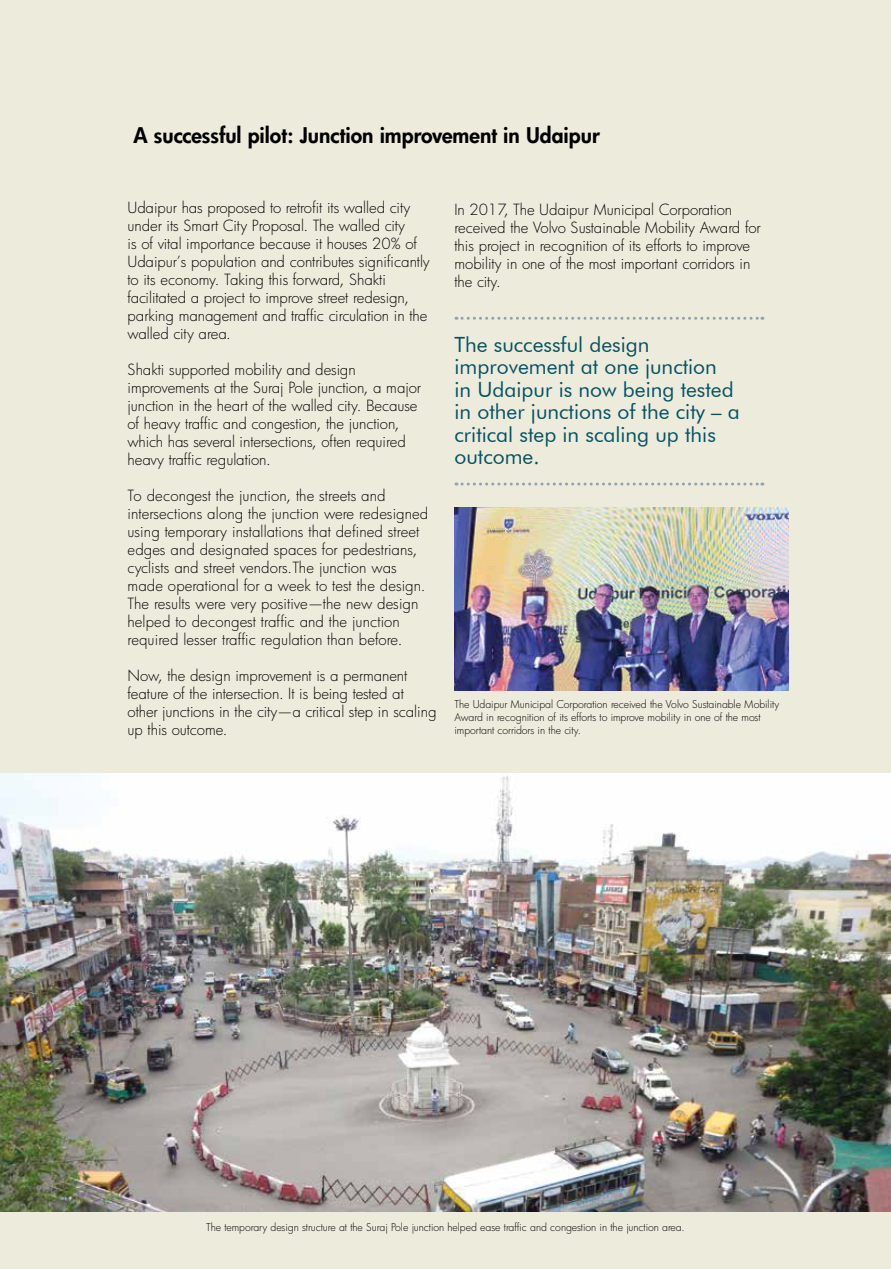
<style>
.page{position:relative;width:891px;height:1269px;background:#edebdc}
.page>*{position:absolute;margin:0;border:0;box-sizing:border-box;transform-origin:0 0}
.t1{font:21px/22.5px "Futura BT";color:#055262}
.t2{font:800 21px "Futura";color:#000}
.t3{font:300 15px/18px "Futura";color:#000}
.t4{font:300 10.5px/12.6px "Futura";letter-spacing:-.005em;color:#000}
</style>
<div class="page">
<img style="left:0;top:773px;width:891px;height:439px">
<img style="left:454px;top:507px;width:334px;height:183px">
<svg style="left:456px;top:317px;width:307px;height:3px"></svg>
<svg style="left:456px;top:483px;width:307px;height:3px"></svg>
<h1 class="t2" style="left:134px;top:122px;width:468px">A successful pilot: Junction improvement in Udaipur</h1>
<p class="t3" style="left:128px;top:199px;width:304px">Udaipur has proposed to retrofit its walled city under its Smart City Proposal. The walled city<br>is of vital importance because it houses 20% of Udaipur’s population and contributes significantly to its economy. Taking this forward, Shakti facilitated a project to improve street redesign, parking management and traffic circulation in the walled city area.</p>
<p class="t3" style="left:128px;top:361px;width:295px">Shakti supported mobility and design improvements at the Suraj Pole junction, a major junction in the heart of the walled city. Because of heavy traffic and congestion, the junction, which has several intersections, often required heavy traffic regulation.</p>
<p class="t3" style="left:128px;top:487px;width:302px">To decongest the junction, the streets and intersections along the junction were redesigned using temporary installations that defined street edges and designated spaces for pedestrians, cyclists and street vendors.The junction was made operational for a week to test the design.<br>The results were very positive—the new design helped to decongest traffic and the junction required lesser traffic regulation than before.</p>
<p class="t3" style="left:128px;top:667px;width:310px">Now, the design improvement is a permanent feature of the intersection. It is being tested at other junctions in the city—a critical step in scaling up this outcome.</p>
<p class="t3" style="left:454px;top:200px;width:308px">In 2017, The Udaipur Municipal Corporation received the Volvo Sustainable Mobility Award for this project in recognition of its efforts to improve mobility in one of the most important corridors in the city.</p>
<h1 class="t1" style="left:454px;top:333px;width:287px">The successful design improvement at one junction<br>in Udaipur is now being tested in other junctions of the city – a critical step in scaling up this outcome.</h1>
<p class="t4" style="left:454px;top:698px;width:326px">The Udaipur Municipal Corporation received the Volvo Sustainable Mobility<br>Award in recognition of its efforts to improve mobility in one of the most important corridors in the city.</p>
<p class="t4" style="left:206px;top:1221px;width:480px">The temporary design structure at the Suraj Pole junction helped ease traffic and congestion in the junction area.</p>
</div>
